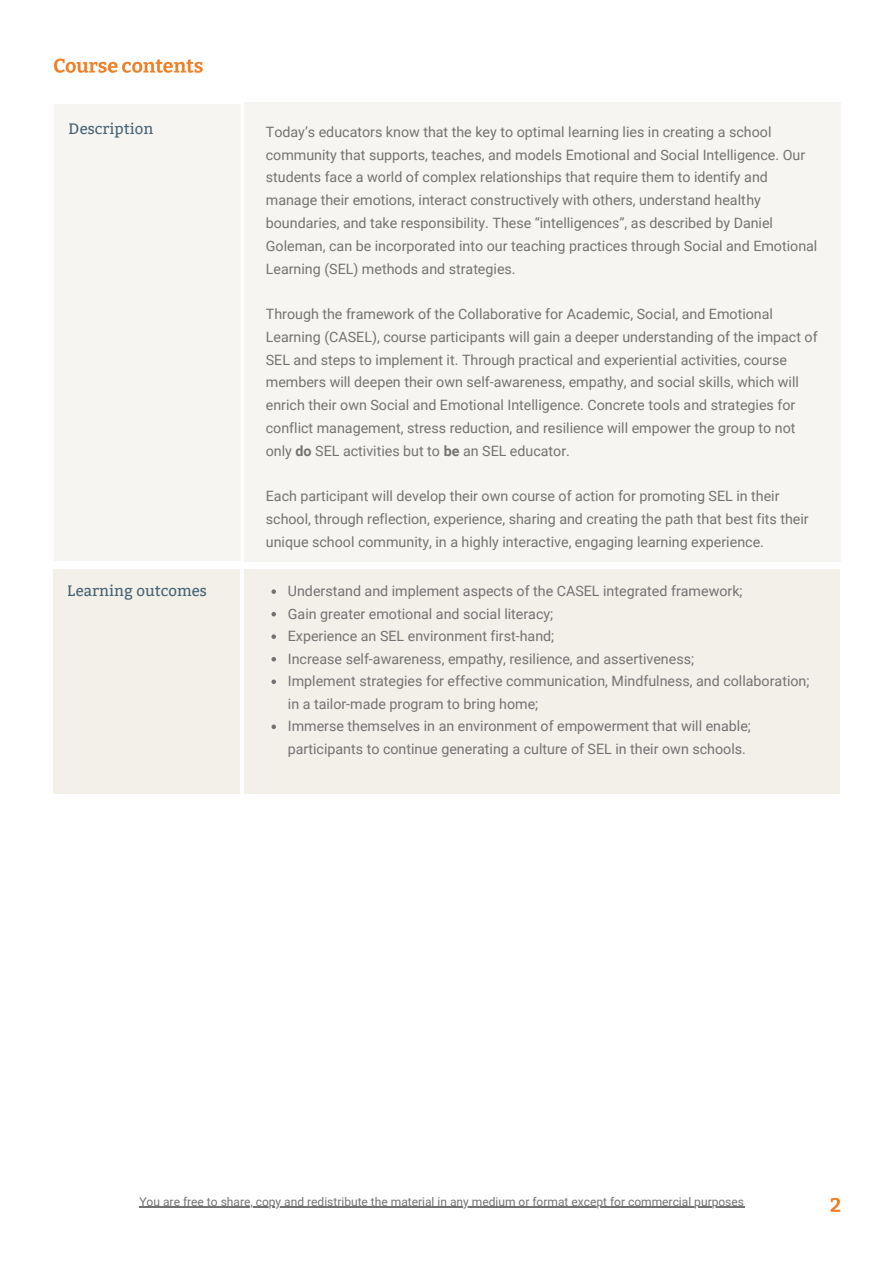
<style>
.page{position:relative;width:894px;height:1264px;background:#fff}
.page>*{position:absolute;margin:0;border:0;box-sizing:border-box;transform-origin:0 0}
.t1{font:15px "Bitter";color:#1e4157}
.t2{font:14.25px/22.8px "Roboto";color:#737373}
.t3{font:12px "Roboto";color:#737373}
.s1{font-weight:700}
</style>
<div class="page">
<img style="left:53px;top:58px;width:788px;height:1154px">
<div style="left:54px;top:569px;width:186px;height:225px;background:#f3efe9"></div>
<div style="left:55px;top:104px;width:186px;height:456px;background:#f7f5f1"></div>
<div style="left:245px;top:103px;width:595px;height:459px;background:#f7f5f1"></div>
<div style="left:244px;top:569px;width:594px;height:225px;background:#f3efe9"></div>
<svg style="left:271px;top:589px;width:5px;height:5px"></svg>
<svg style="left:271px;top:612px;width:5px;height:4px"></svg>
<svg style="left:271px;top:634px;width:5px;height:5px"></svg>
<svg style="left:271px;top:657px;width:5px;height:4px"></svg>
<svg style="left:271px;top:679px;width:5px;height:5px"></svg>
<svg style="left:271px;top:724px;width:5px;height:5px"></svg>
<hr style="left:139px;top:1206px;width:605px;height:1px;background:#737373">
<p class="t1" style="left:69px;top:120px;width:86px">Description</p>
<p class="t1" style="left:68px;top:582px;width:140px">Learning outcomes</p>
<p class="t2" style="left:266px;top:121px;width:553px">Today’s educators know that the key to optimal learning lies in creating a school community that supports, teaches, and models Emotional and Social Intelligence. Our students face a world of complex relationships that require them to identify and manage their emotions, interact constructively with others, understand healthy boundaries, and take responsibility. These “intelligences”, as described by Daniel Goleman, can be incorporated into our teaching practices through Social and Emotional Learning (SEL) methods and strategies.</p>
<p class="t2" style="left:266px;top:303px;width:553px">Through the framework of the Collaborative for Academic, Social, and Emotional Learning (CASEL), course participants will gain a deeper understanding of the impact of SEL and steps to implement it. Through practical and experiential activities, course members will deepen their own self-awareness, empathy, and social skills, which will enrich their own Social and Emotional Intelligence. Concrete tools and strategies for conflict management, stress reduction, and resilience will empower the group to not only <span class="s1">do</span> SEL activities but to <span class="s1">be</span> an SEL educator.</p>
<p class="t2" style="left:266px;top:485px;width:544px">Each participant will develop their own course of action for promoting SEL in their school, through reflection, experience, sharing and creating the path that best fits their unique school community, in a highly interactive, engaging learning experience.</p>
<p class="t2" style="left:288px;top:580px;width:456px">Understand and implement aspects of the CASEL integrated framework;</p>
<p class="t2" style="left:288px;top:602px;width:267px">Gain greater emotional and social literacy;</p>
<p class="t2" style="left:288px;top:625px;width:268px">Experience an SEL environment first-hand;</p>
<p class="t2" style="left:288px;top:647px;width:407px">Increase self-awareness, empathy, resilience, and assertiveness;</p>
<p class="t2" style="left:288px;top:670px;width:523px">Implement strategies for effective communication, Mindfulness, and collaboration; in a tailor-made program to bring home;</p>
<p class="t2" style="left:288px;top:715px;width:464px">Immerse themselves in an environment of empowerment that will enable; participants to continue generating a culture of SEL in their own schools.</p>
<p class="t3" style="left:139px;top:1194px;width:606px">You are free to share, copy and redistribute the material in any medium or format except for commercial purposes</p>
</div>
